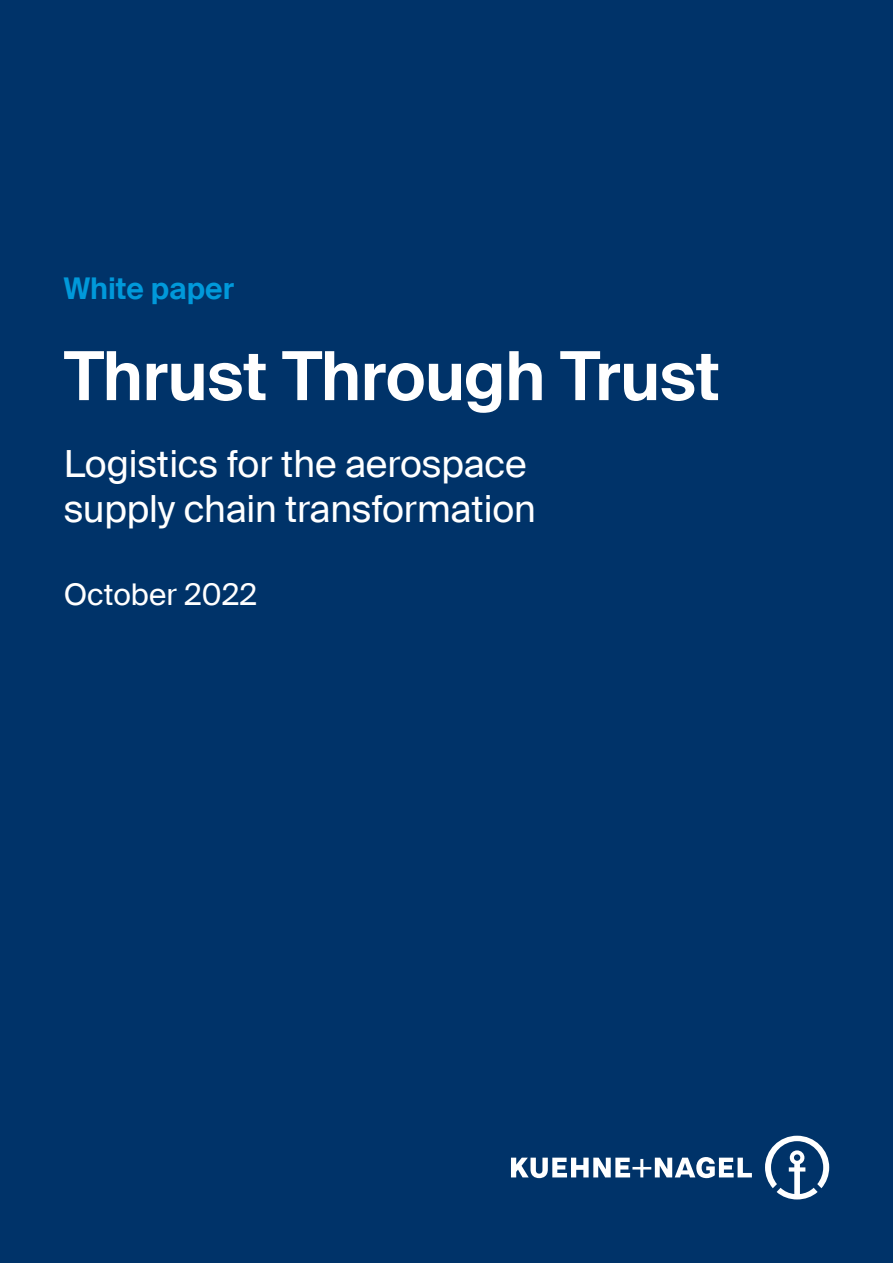
<style>
.page{position:relative;width:893px;height:1263px;background:#003369}
.page>*{position:absolute;margin:0;border:0;box-sizing:border-box;transform-origin:0 0}
.t1{font:600 67.5px "Suisse Intl";letter-spacing:-.005em;color:#fff}
.t2{font:37.5px/45px "Suisse Intl";letter-spacing:-.005em;color:#fff}
.t3{font:30px "Suisse Intl";color:#fff}
.t4{font:600 30px "Suisse Intl";color:#0099da}
</style>
<div class="page">
<svg style="left:511px;top:1136px;width:318px;height:63px"></svg>
<p class="t4" style="left:64px;top:271px;width:172px">White paper</p>
<h1 class="t1" style="left:64px;top:337px;width:658px">Thrust Through Trust</h1>
<p class="t2" style="left:64px;top:441px;width:473px">Logistics for the aerospace supply chain transformation</p>
<p class="t3" style="left:64px;top:577px;width:195px">October 2022</p>
</div>
